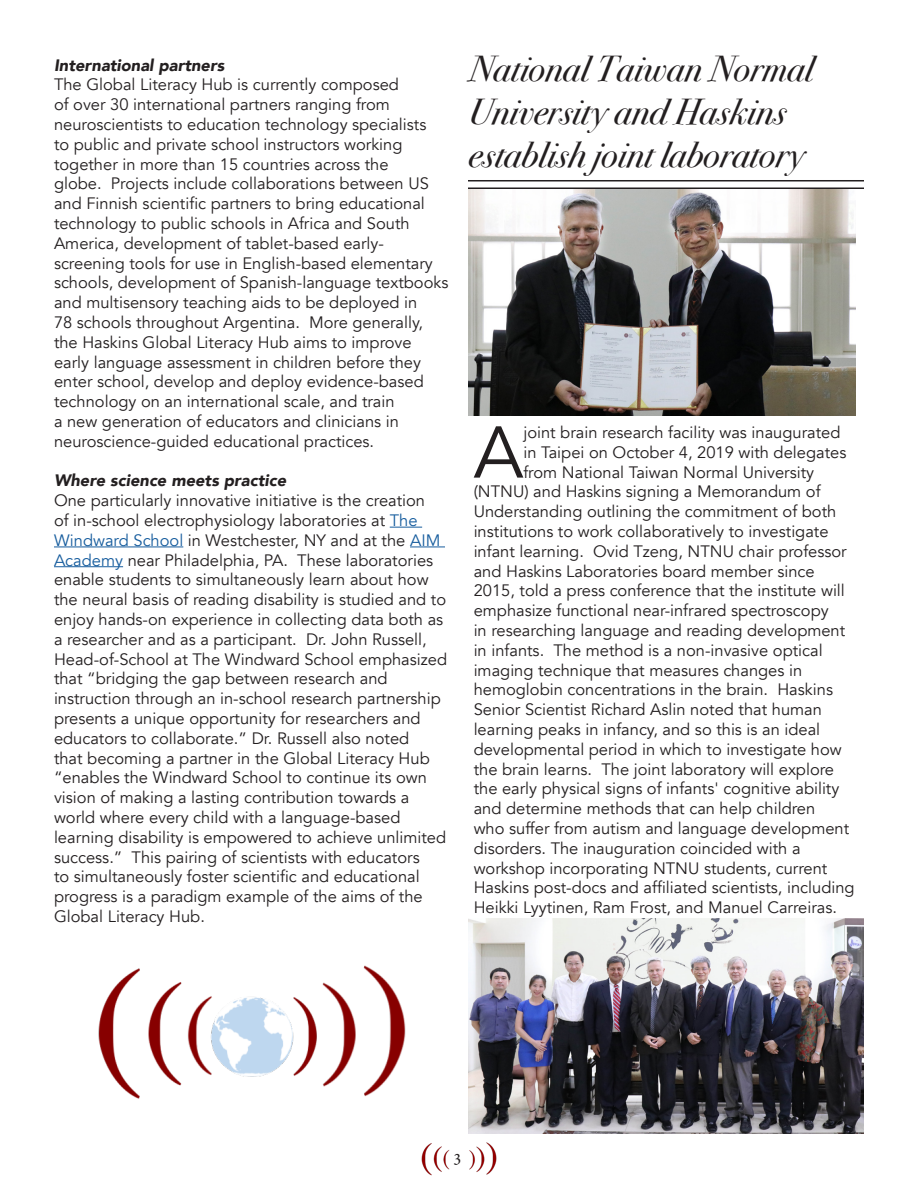
<style>
.page{position:relative;width:918px;height:1188px;background:#fff}
.page>*{position:absolute;margin:0;border:0;box-sizing:border-box;transform-origin:0 0}
.t1{font:72.45px "Avenir";color:#231f20}
.t2{font:italic 36px/43.2px "Bodoni Svty Two ITCTT";color:#231f20}
.t3{font:18px "Minion Pro";color:#231f20}
.t4{font:16.5px/19.8px "Avenir";color:#231f20}
.t5{font:italic 900 16.5px "Avenir";color:#231f20}
.s1{color:#175d9e}
</style>
<div class="page">
<img style="left:421px;top:1142px;width:76px;height:34px">
<hr style="left:390px;top:527px;width:32px;height:1px;background:#175d9e">
<hr style="left:54px;top:547px;width:129px;height:1px;background:#175d9e">
<hr style="left:410px;top:547px;width:35px;height:1px;background:#175d9e">
<hr style="left:54px;top:566px;width:69px;height:1px;background:#175d9e">
<img style="left:98px;top:965px;width:308px;height:134px">
<hr style="left:468px;top:180px;width:396px;height:2px;background:#231f20">
<hr style="left:468px;top:187px;width:396px;height:2px;background:#231f20">
<img style="left:469px;top:918px;width:394px;height:216px">
<img style="left:468px;top:189px;width:388px;height:227px">
<p class="t5" style="left:54px;top:51px;width:172px">International partners</p>
<p class="t4" style="left:54px;top:75px;width:396px">The Global Literacy Hub is currently composed<br>of over 30 international partners ranging from neuroscientists to education technology specialists<br>to public and private school instructors working together in more than 15 countries across the<br>globe. Projects include collaborations between US and Finnish scientific partners to bring educational technology to public schools in Africa and South America, development of tablet-based early&shy;screening tools for use in English-based elementary schools, development of Spanish-language textbooks and multisensory teaching aids to be deployed in<br>78 schools throughout Argentina. More generally, the Haskins Global Literacy Hub aims to improve early language assessment in children before they enter school, develop and deploy evidence-based technology on an international scale, and train<br>a new generation of educators and clinicians in neuroscience-guided educational practices.</p>
<p class="t5" style="left:54px;top:467px;width:234px">Where science meets practice</p>
<p class="t4" style="left:54px;top:491px;width:395px">One particularly innovative initiative is the creation<br>of in-school electrophysiology laboratories at <span class="s1">The Windward School</span> in Westchester, NY and at the <span class="s1">AIM Academy</span> near Philadelphia, PA. These laboratories enable students to simultaneously learn about how the neural basis of reading disability is studied and to enjoy hands-on experience in collecting data both as a researcher and as a participant. Dr. John Russell, Head-of-School at The Windward School emphasized that “bridging the gap between research and instruction through an in-school research partnership presents a unique opportunity for researchers and educators to collaborate.” Dr. Russell also noted<br>that becoming a partner in the Global Literacy Hub “enables the Windward School to continue its own vision of making a lasting contribution towards a world where every child with a language-based learning disability is empowered to achieve unlimited success.” This pairing of scientists with educators<br>to simultaneously foster scientific and educational progress is a paradigm example of the aims of the Global Literacy Hub.</p>
<p class="t2" style="left:469px;top:45px;width:346px">National Taiwan Normal<br>University and Haskins establish joint laboratory</p>
<p class="t1" style="left:474px;top:409px;width:51px">A</p>
<p class="t4" style="left:523px;top:423px;width:319px">joint brain research facility was inaugurated</p>
<p class="t4" style="left:523px;top:443px;width:324px">in Taipei on October 4, 2019 with delegates</p>
<p class="t4" style="left:523px;top:462px;width:292px">from National Taiwan Normal University</p>
<p class="t4" style="left:474px;top:482px;width:348px">(NTNU) and Haskins signing a Memorandum of</p>
<p class="t4" style="left:474px;top:502px;width:364px">Understanding outlining the commitment of both</p>
<p class="t4" style="left:474px;top:522px;width:356px">institutions to work collaboratively to investigate</p>
<p class="t4" style="left:474px;top:542px;width:375px">infant learning. Ovid Tzeng, NTNU chair professor</p>
<p class="t4" style="left:474px;top:561px;width:343px">and Haskins Laboratories board member since</p>
<p class="t4" style="left:474px;top:581px;width:373px">2015, told a press conference that the institute will</p>
<p class="t4" style="left:474px;top:601px;width:357px">emphasize functional near-infrared spectroscopy</p>
<p class="t4" style="left:474px;top:621px;width:373px">in researching language and reading development</p>
<p class="t4" style="left:474px;top:641px;width:350px">in infants. The method is a non-invasive optical</p>
<p class="t4" style="left:474px;top:660px;width:330px">imaging technique that measures changes in</p>
<p class="t4" style="left:474px;top:680px;width:361px">hemoglobin concentrations in the brain. Haskins</p>
<p class="t4" style="left:474px;top:700px;width:350px">Senior Scientist Richard Aslin noted that human</p>
<p class="t4" style="left:474px;top:720px;width:348px">learning peaks in infancy, and so this is an ideal</p>
<p class="t4" style="left:474px;top:740px;width:370px">developmental period in which to investigate how</p>
<p class="t4" style="left:474px;top:759px;width:362px">the brain learns. The joint laboratory will explore</p>
<p class="t4" style="left:474px;top:779px;width:367px">the early physical signs of infants' cognitive ability</p>
<p class="t4" style="left:474px;top:799px;width:343px">and determine methods that can help children</p>
<p class="t4" style="left:474px;top:819px;width:377px">who suffer from autism and language development</p>
<p class="t4" style="left:474px;top:839px;width:328px">disorders. The inauguration coincided with a</p>
<p class="t4" style="left:474px;top:858px;width:355px">workshop incorporating NTNU students, current</p>
<p class="t4" style="left:474px;top:878px;width:382px">Haskins post-docs and affiliated scientists, including</p>
<p class="t4" style="left:474px;top:898px;width:365px">Heikki Lyytinen, Ram Frost, and Manuel Carreiras.</p>
<p class="t3" style="left:453px;top:1145px;width:10px">3</p>
</div>
